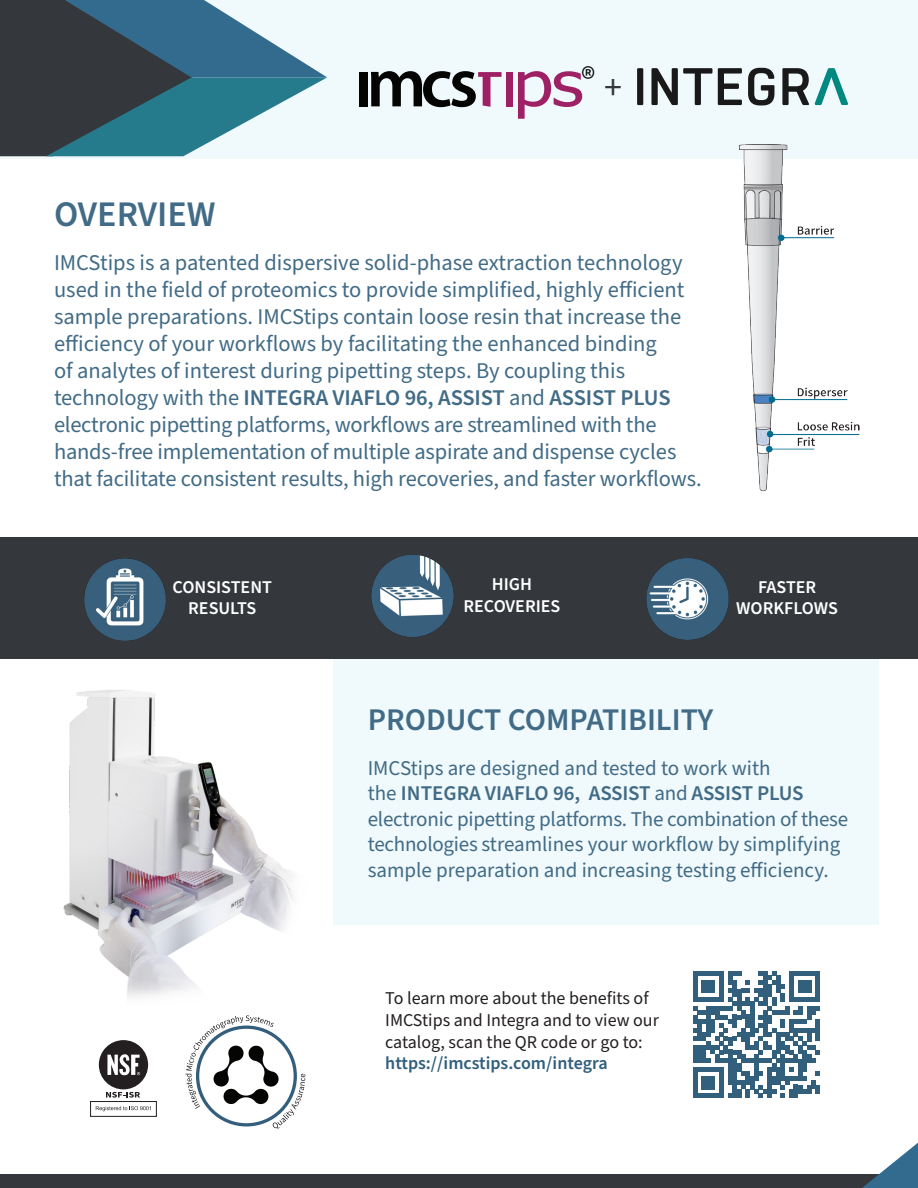
<style>
.page{position:relative;width:918px;height:1188px;background:#fff}
.page>*{position:absolute;margin:0;border:0;box-sizing:border-box;transform-origin:0 0}
.t1{font:600 36px "Source Sans Pro";color:#416b86}
.t2{font:36px "Source Sans Pro";color:#34383d}
.t3{font:32.1px "Source Sans Pro";color:#040503}
.t4{font:600 31.5px "Source Sans Pro";color:#416b86}
.t5{font:22.5px/27px "Source Sans Pro";letter-spacing:-.005em;color:#416b86}
.t6{font:21px/25.5px "Source Sans Pro";color:#416b86}
.t7{font:18px/21.6px "Source Sans Pro";color:#231f20}
.t8{font:600 18px/21.6px "Source Sans Pro";color:#fff;text-align:center}
.s1{font-weight:600}
.s2{font-weight:600;color:#315f7c}
</style>
<div class="page">
<div style="left:0;top:0;width:918px;height:158px;background:#f0f9fb"></div>
<div style="left:334px;top:659px;width:545px;height:266px;background:#f0f9fb"></div>
<div style="left:0;top:538px;width:918px;height:121px;background:#34383d"></div>
<img style="left:63px;top:690px;width:230px;height:307px">
<svg style="left:0;top:0;width:327px;height:156px"></svg>
<img style="left:371px;top:555px;width:83px;height:82px">
<img style="left:646px;top:558px;width:83px;height:82px">
<svg style="left:186px;top:1015px;width:119px;height:113px"></svg>
<img style="left:84px;top:558px;width:82px;height:83px">
<div style="left:0;top:1174px;width:918px;height:14px;background:#34383d"></div>
<svg style="left:651px;top:68px;width:61px;height:37px"></svg>
<div style="left:637px;top:68px;width:6px;height:37px;background:#1a1919"></div>
<svg style="left:718px;top:68px;width:24px;height:37px"></svg>
<svg style="left:748px;top:68px;width:26px;height:37px"></svg>
<svg style="left:782px;top:68px;width:27px;height:37px"></svg>
<svg style="left:815px;top:68px;width:33px;height:37px"></svg>
<div style="left:506px;top:72px;width:7px;height:34px;background:#9e2065"></div>
<svg style="left:518px;top:71px;width:64px;height:48px"></svg>
<div style="left:359px;top:72px;width:9px;height:34px;background:#040503"></div>
<svg style="left:371px;top:71px;width:131px;height:36px"></svg>
<svg style="left:862px;top:1143px;width:56px;height:45px"></svg>
<svg style="left:96px;top:1106px;width:55px;height:5px"></svg>
<div style="left:91px;top:1101px;width:65px;height:15px;border:1px solid #231f20"></div>
<svg style="left:99px;top:1040px;width:49px;height:58px"></svg>
<svg style="left:693px;top:971px;width:127px;height:127px"></svg>
<img style="left:740px;top:144px;width:119px;height:346px">
<p class="t1" style="left:54px;top:190px;width:163px">OVERVIEW</p>
<p class="t3" style="left:581px;top:57px;width:15px">®</p>
<p class="t2" style="left:604px;top:63px;width:19px">+</p>
<p class="t5" style="left:54px;top:251px;width:649px">IMCStips is a patented dispersive solid-phase extraction technology used in the field of proteomics to provide simplified, highly efficient sample preparations. IMCStips contain loose resin that increase the efficiency of your workflows by facilitating the enhanced binding<br>of analytes of interest during pipetting steps. By coupling this technology with the <span class="s1">INTEGRA VIAFLO 96, ASSIST</span> and <span class="s1">ASSIST PLUS </span>electronic pipetting platforms, workflows are streamlined with the hands-free implementation of multiple aspirate and dispense cycles that facilitate consistent results, high recoveries, and faster workflows.</p>
<p class="t8" style="left:173px;top:577px;width:101px">CONSISTENT<br>RESULTS</p>
<p class="t8" style="left:463px;top:574px;width:98px">HIGH<br>RECOVERIES</p>
<p class="t8" style="left:736px;top:577px;width:103px">FASTER<br>WORKFLOWS</p>
<p class="t4" style="left:368px;top:698px;width:347px">PRODUCT COMPATIBILITY</p>
<p class="t6" style="left:368px;top:757px;width:482px">IMCStips are designed and tested to work with<br>the <span class="s1">INTEGRA VIAFLO 96, ASSIST</span> and <span class="s1">ASSIST PLUS </span>electronic pipetting platforms. The combination of these technologies streamlines your workflow by simplifying sample preparation and increasing testing efficiency.</p>
<p class="t7" style="left:385px;top:989px;width:275px">To learn more about the benefits of IMCStips and Integra and to view our catalog, scan the QR code or go to: <span class="s2">https://imcstips.com/integra</span></p>
</div>
